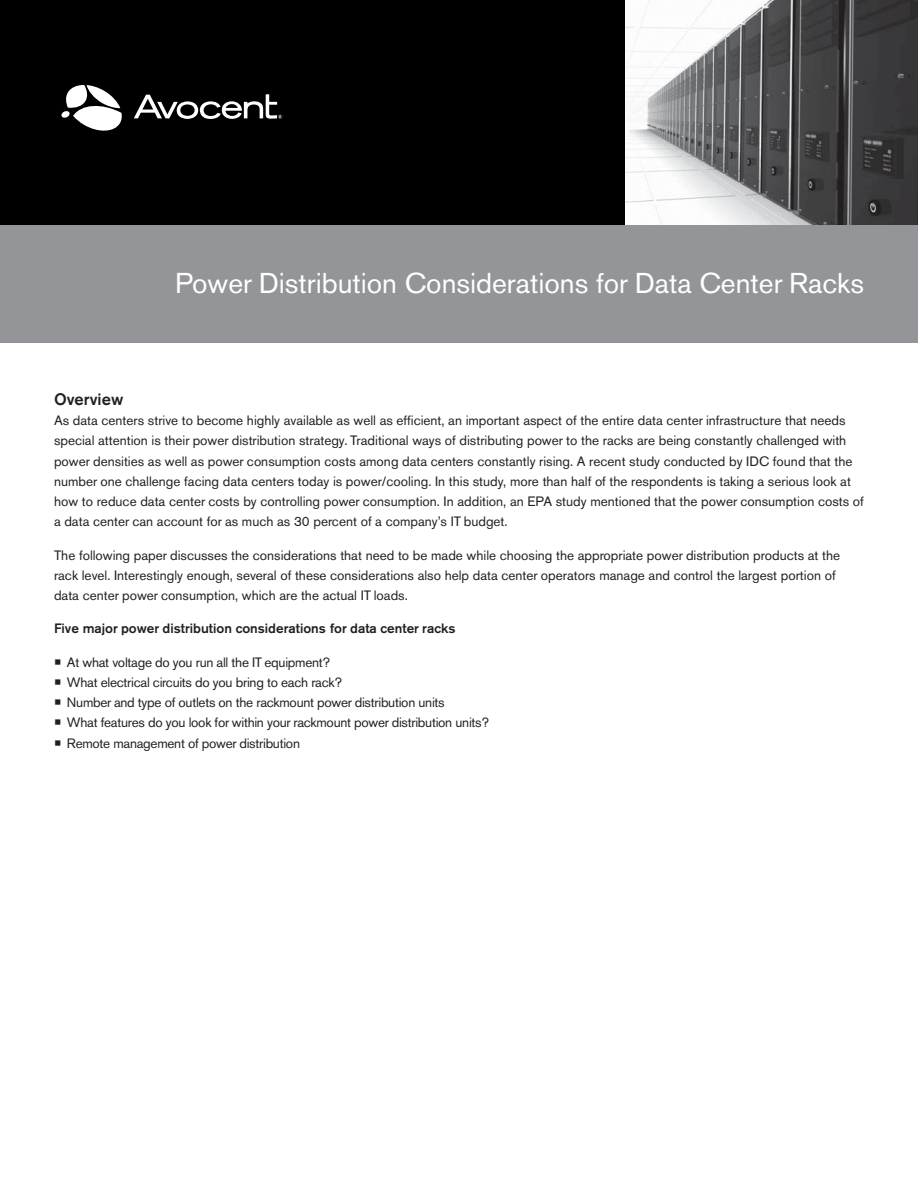
<style>
.page{position:relative;width:918px;height:1188px;background:#fff}
.page>*{position:absolute;margin:0;border:0;box-sizing:border-box;transform-origin:0 0}
.t1{font:28.5px "Akzidenz Grotesk BQ";color:#fff}
.t2{font:500 16.5px "Akzidenz Grotesk BQ";color:#231f20}
.t3{font:13.5px/20.2px "Akzidenz Grotesk BQ";color:#231f20}
.t4{font:13.5px/20.2px "Akzidenz Grotesk BQ";letter-spacing:-.02em;color:#231f20}
.t5{font:500 13.5px "Akzidenz Grotesk BQ";color:#231f20}
</style>
<div class="page">
<div style="left:0;top:0;width:918px;height:233px;background:#000"></div>
<img style="left:625px;top:0;width:293px;height:225px">
<svg style="left:61px;top:85px;width:61px;height:46px"></svg>
<svg style="left:134px;top:94px;width:148px;height:25px"></svg>
<div style="left:0;top:225px;width:918px;height:118px;background:#939598"></div>
<h1 class="t1" style="left:175px;top:272px;width:690px">Power Distribution Considerations for Data Center Racks</h1>
<p class="t2" style="left:54px;top:393px;width:71px">Overview</p>
<p class="t3" style="left:54px;top:412px;width:811px">As data centers strive to become highly available as well as efficient, an important aspect of the entire data center infrastructure that needs special attention is their power distribution strategy. Traditional ways of distributing power to the racks are being constantly challenged with power densities as well as power consumption costs among data centers constantly rising. A recent study conducted by IDC found that the number one challenge facing data centers today is power/cooling. In this study, more than half of the respondents is taking a serious look at how to reduce data center costs by controlling power consumption. In addition, an EPA study mentioned that the power consumption costs of a data center can account for as much as 30 percent of a company’s IT budget.</p>
<p class="t3" style="left:54px;top:546px;width:788px">The following paper discusses the considerations that need to be made while choosing the appropriate power distribution products at the rack level. Interestingly enough, several of these considerations also help data center operators manage and control the largest portion of data center power consumption, which are the actual IT loads.</p>
<p class="t5" style="left:54px;top:624px;width:403px">Five major power distribution considerations for data center racks</p>
<p class="t4" style="left:67px;top:653px;width:424px">At what voltage do you run all the IT equipment?<br>What electrical circuits do you bring to each rack?<br>Number and type of outlets on the rackmount power distribution units<br>What features do you look for within your rackmount power distribution units?<br>Remote management of power distribution</p>
</div>
